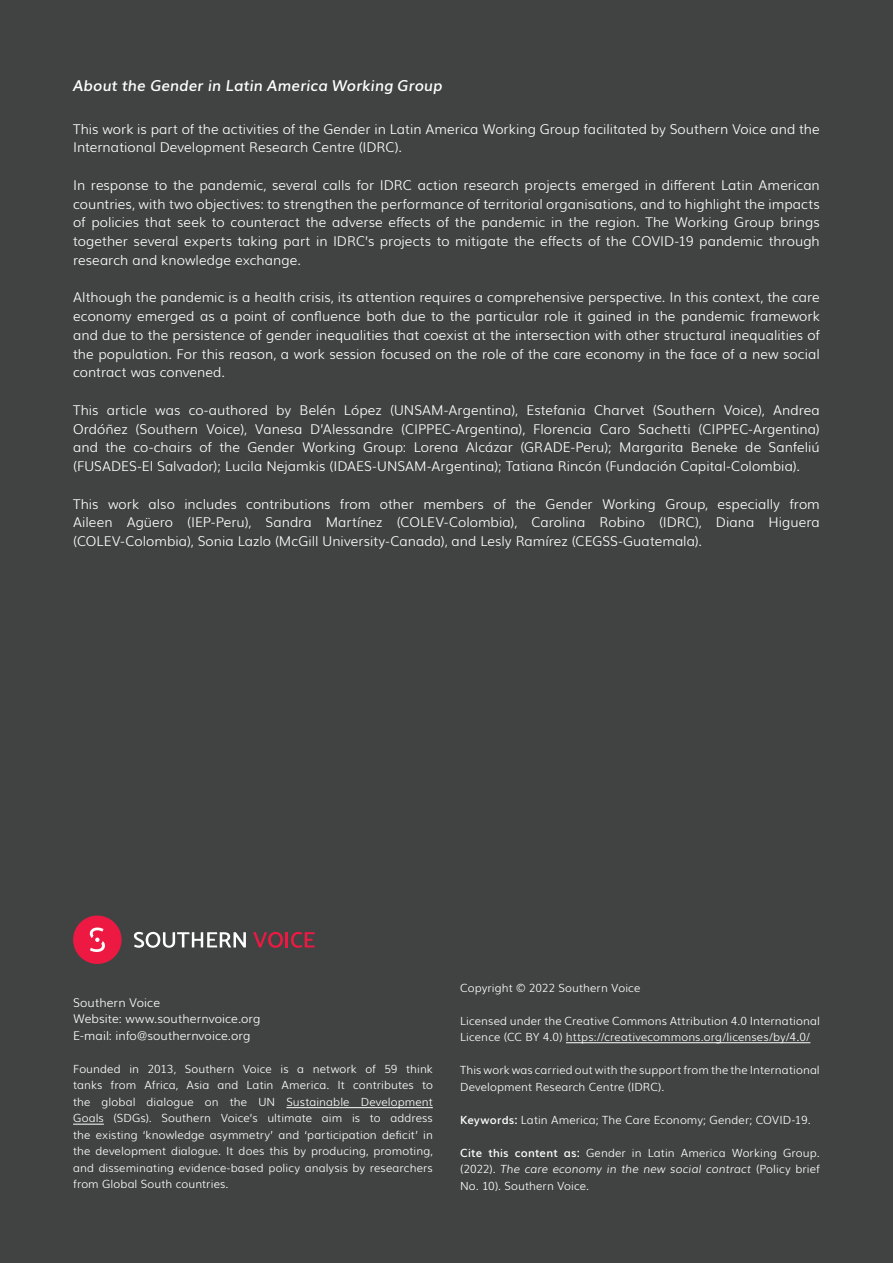
<style>
.page{position:relative;width:893px;height:1263px;background:#414343}
.page>*{position:absolute;margin:0;border:0;box-sizing:border-box;transform-origin:0 0}
.t1{font:900 120px "Muli";color:#fff}
.Cuerpo_Texto{font:italic 600 15px "Muli";letter-spacing:.005em;color:#fff}
.Cuerpo_Texto-2{font:300 13.5px/18.8px "Muli";color:#fff;text-align:justify}
.Cuerpo_Texto-3{font:300 12px "Muli";letter-spacing:.005em;color:#fff}
.Cuerpo_Texto-4{font:300 11.25px/16.5px "Muli";letter-spacing:.01em;color:#fff;text-align:justify}
.s1{font-weight:600}
.s2{font-style:italic}
</style>
<div class="page">
<hr style="left:286px;top:1107px;width:147px;height:1px;background:#fff">
<hr style="left:73px;top:1124px;width:31px;height:1px;background:#fff">
<hr style="left:566px;top:1042px;width:244px;height:1px;background:#fff">
<svg style="left:134px;top:932px;width:112px;height:16px"></svg>
<svg style="left:253px;top:932px;width:62px;height:16px"></svg>
<div style="left:73px;top:915px;width:49px;height:49px;background:#ed1943;border-radius:50%"></div>
<svg style="left:90px;top:927px;width:15px;height:25px"></svg>
<p class="Cuerpo_Texto" style="left:73px;top:73px;width:371px">About the Gender in Latin America Working Group</p>
<p class="Cuerpo_Texto-2" style="left:73px;top:118px;width:748px">This work is part of the activities of the Gender in Latin America Working Group facilitated by Southern Voice and the<br>International Development Research Centre (IDRC).</p>
<p class="Cuerpo_Texto-2" style="left:73px;top:175px;width:748px">In response to the pandemic, several calls for IDRC action research projects emerged in different Latin American countries, with two objectives: to strengthen the performance of territorial organisations, and to highlight the impacts of policies that seek to counteract the adverse effects of the pandemic in the region. The Working Group brings together several experts taking part in IDRC’s projects to mitigate the effects of the COVID-19 pandemic through research and knowledge exchange.</p>
<p class="Cuerpo_Texto-2" style="left:73px;top:287px;width:748px">Although the pandemic is a health crisis, its attention requires a comprehensive perspective. In this context, the care economy emerged as a point of confluence both due to the particular role it gained in the pandemic framework and due to the persistence of gender inequalities that coexist at the intersection with other structural inequalities of the population. For this reason, a work session focused on the role of the care economy in the face of a new social contract was convened.</p>
<p class="Cuerpo_Texto-2" style="left:73px;top:400px;width:748px">This article was co-authored by Belén López (UNSAM-Argentina), Estefania Charvet (Southern Voice), Andrea Ordóñez (Southern Voice), Vanesa D’Alessandre (CIPPEC-Argentina), Florencia Caro Sachetti (CIPPEC-Argentina) and the co-chairs of the Gender Working Group: Lorena Alcázar (GRADE-Peru); Margarita Beneke de Sanfeliú (FUSADES-El Salvador); Lucila Nejamkis (IDAES-UNSAM-Argentina); Tatiana Rincón (Fundación Capital-Colombia).</p>
<p class="Cuerpo_Texto-2" style="left:73px;top:493px;width:748px">This work also includes contributions from other members of the Gender Working Group, especially from Aileen Agüero (IEP-Peru), Sandra Martínez (COLEV-Colombia), Carolina Robino (IDRC), Diana Higuera (COLEV-Colombia), Sonia Lazlo (McGill University-Canada), and Lesly Ramírez (CEGSS-Guatemala).</p>
<h1 class="t1" style="left:127px;top:774px;width:788px;rotate:-45deg">EMBARGOED</h1>
<p class="Cuerpo_Texto-3" style="left:73px;top:993px;width:88px">Southern Voice</p>
<p class="Cuerpo_Texto-3" style="left:73px;top:1009px;width:189px">Website: www.southernvoice.org</p>
<p class="Cuerpo_Texto-3" style="left:73px;top:1026px;width:179px">E-mail: info@southernvoice.org</p>
<p class="Cuerpo_Texto-4" style="left:73px;top:1060px;width:361px">Founded in 2013, Southern Voice is a network of 59 think tanks from Africa, Asia and Latin America. It contributes to the global dialogue on the UN Sustainable Development Goals (SDGs). Southern Voice’s ultimate aim is to address the existing ‘knowledge asymmetry’ and ‘participation deficit’ in the development dialogue. It does this by producing, promoting, and disseminating evidence-based policy analysis by researchers from Global South countries.</p>
<p class="Cuerpo_Texto-4" style="left:460px;top:978px;width:182px">Copyright © 2022 Southern Voice</p>
<p class="Cuerpo_Texto-4" style="left:460px;top:1011px;width:361px">Licensed under the Creative Commons Attribution 4.0 International<br>Licence (CC BY 4.0) https://creativecommons.org/licenses/by/4.0/</p>
<p class="Cuerpo_Texto-4" style="left:460px;top:1061px;width:361px">This work was carried out with the support from the the International<br>Development Research Centre (IDRC).</p>
<p class="Cuerpo_Texto-4" style="left:460px;top:1110px;width:352px"><span class="s1">Keywords:</span> Latin America; The Care Economy; Gender; COVID-19.</p>
<p class="Cuerpo_Texto-4" style="left:460px;top:1143px;width:361px"><span class="s1">Cite this content as:</span> Gender in Latin America Working Group. (2022). <span class="s2">The care economy in the new social contract</span> (Policy brief No. 10). Southern Voice.</p>
</div>
